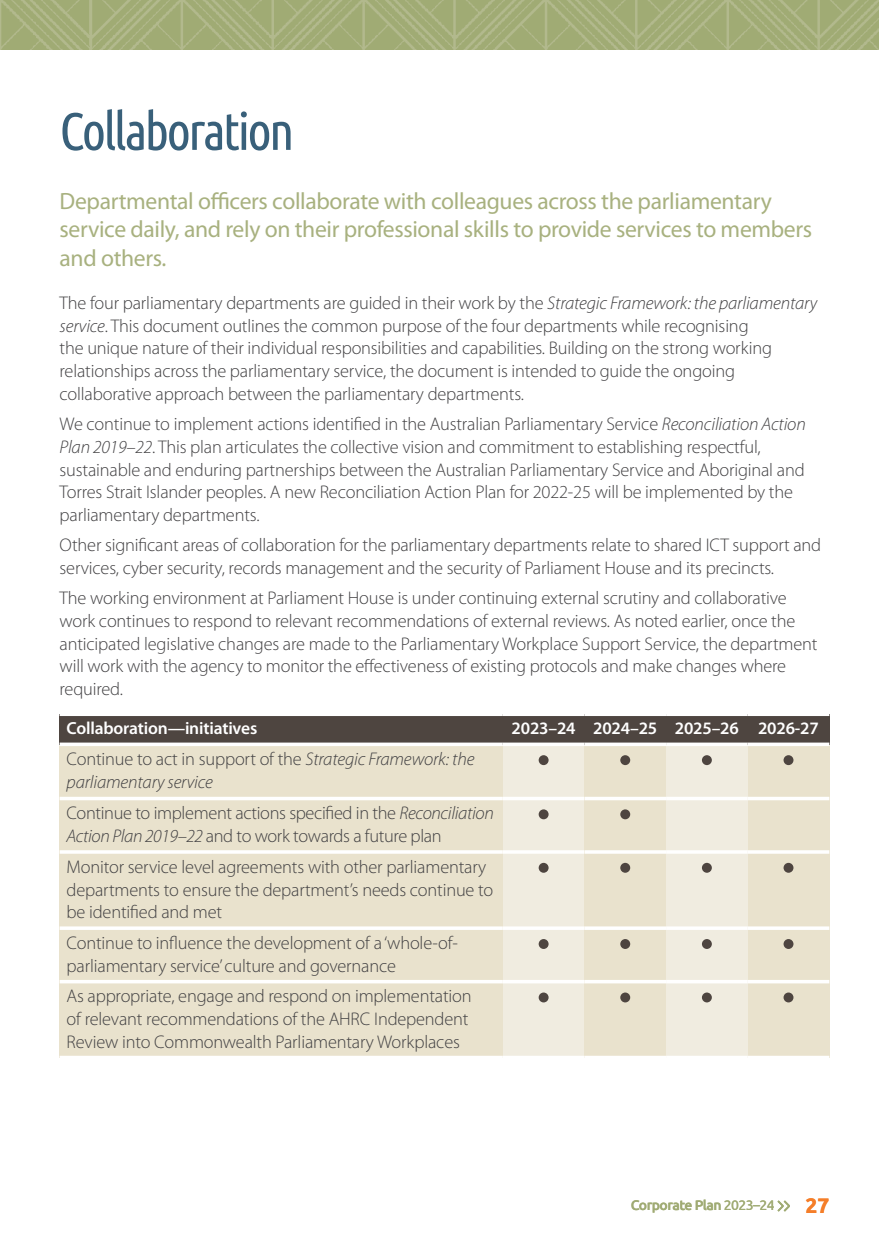
<style>
.page{position:relative;width:879px;height:1260px;background:#fff}
.page>*{position:absolute;margin:0;border:0;box-sizing:border-box;transform-origin:0 0}
.t1{font:52.5px "Ubuntu Condensed";letter-spacing:-.05em;color:#39607a}
.t2{font:23.62px/28.9px "Myriad Pro";letter-spacing:-.015em;color:#a8b17f}
.t3{font:700 21px "Ubuntu";color:#f57e29}
.t4{font:300 18.38px/22.8px "Myriad Pro";letter-spacing:-.01em;color:#414042}
.t5{font:italic 300 18.38px/22.8px "Myriad Pro";letter-spacing:-.01em;color:#414042}
.t6{font:600 17.5px "Myriad Pro";letter-spacing:-.01em;color:#fff}
.t7{font:500 14px "Ubuntu";letter-spacing:-.04em;color:#a0ab74}
.s1{font-style:italic}
.s2{font-style:normal}
.s3{font-weight:400}
</style>
<div class="page">
<img style="left:0;top:0;width:878px;height:50px">
<div style="left:665px;top:744px;width:82px;height:55px;background:#f0ece0"></div>
<div style="left:665px;top:799px;width:82px;height:53px;background:#f0ece0"></div>
<div style="left:665px;top:852px;width:82px;height:76px;background:#f0ece0"></div>
<div style="left:665px;top:928px;width:82px;height:54px;background:#f0ece0"></div>
<div style="left:665px;top:982px;width:82px;height:76px;background:#f0ece0"></div>
<hr style="left:665px;top:980px;width:82px;height:3px;background:#fff">
<div style="left:502px;top:744px;width:82px;height:55px;background:#f0ece0"></div>
<div style="left:502px;top:799px;width:82px;height:53px;background:#f0ece0"></div>
<div style="left:502px;top:852px;width:82px;height:76px;background:#f0ece0"></div>
<div style="left:502px;top:928px;width:82px;height:54px;background:#f0ece0"></div>
<div style="left:502px;top:982px;width:82px;height:76px;background:#f0ece0"></div>
<hr style="left:502px;top:850px;width:82px;height:4px;background:#fbfaf7">
<hr style="left:665px;top:850px;width:82px;height:4px;background:#fff">
<div style="left:747px;top:744px;width:81px;height:55px;background:#e9e2cd"></div>
<div style="left:747px;top:799px;width:81px;height:53px;background:#e9e2cd"></div>
<div style="left:747px;top:852px;width:81px;height:76px;background:#e9e2cd"></div>
<div style="left:747px;top:928px;width:81px;height:54px;background:#e9e2cd"></div>
<div style="left:747px;top:982px;width:81px;height:76px;background:#e9e2cd"></div>
<hr style="left:502px;top:797px;width:82px;height:3px;background:#fff">
<hr style="left:665px;top:797px;width:82px;height:3px;background:#fff">
<hr style="left:747px;top:797px;width:81px;height:3px;background:#fff">
<div style="left:584px;top:744px;width:81px;height:55px;background:#e9e2cd"></div>
<div style="left:584px;top:799px;width:81px;height:53px;background:#e9e2cd"></div>
<div style="left:584px;top:852px;width:81px;height:76px;background:#e9e2cd"></div>
<div style="left:584px;top:928px;width:81px;height:54px;background:#e9e2cd"></div>
<div style="left:584px;top:982px;width:81px;height:76px;background:#e9e2cd"></div>
<hr style="left:502px;top:926px;width:82px;height:4px;background:#fff">
<svg style="left:584px;top:926px;width:81px;height:4px"></svg>
<hr style="left:665px;top:926px;width:82px;height:4px;background:#fff">
<svg style="left:747px;top:926px;width:81px;height:4px"></svg>
<div style="left:60px;top:744px;width:442px;height:55px;background:#e9e2cd"></div>
<div style="left:60px;top:799px;width:442px;height:53px;background:#e9e2cd"></div>
<div style="left:60px;top:852px;width:442px;height:76px;background:#e9e2cd"></div>
<div style="left:60px;top:928px;width:442px;height:54px;background:#e9e2cd"></div>
<div style="left:60px;top:982px;width:442px;height:76px;background:#e9e2cd"></div>
<div style="left:60px;top:714px;width:442px;height:30px;background:#4e4540"></div>
<div style="left:502px;top:714px;width:82px;height:30px;background:#4e4540"></div>
<div style="left:584px;top:714px;width:81px;height:30px;background:#4e4540"></div>
<div style="left:665px;top:714px;width:82px;height:30px;background:#4e4540"></div>
<div style="left:747px;top:714px;width:81px;height:30px;background:#4e4540"></div>
<hr style="left:60px;top:1056px;width:442px;height:3px;background:#fff">
<hr style="left:502px;top:1056px;width:82px;height:3px;background:#fff">
<hr style="left:584px;top:1056px;width:81px;height:3px;background:#fff">
<hr style="left:665px;top:1056px;width:82px;height:3px;background:#fff">
<hr style="left:747px;top:1056px;width:81px;height:3px;background:#fff">
<hr style="left:60px;top:713px;width:442px;height:3px;background:#fff">
<hr style="left:502px;top:713px;width:82px;height:3px;background:#fff">
<hr style="left:584px;top:713px;width:81px;height:3px;background:#fff">
<hr style="left:665px;top:713px;width:82px;height:3px;background:#fff">
<hr style="left:747px;top:713px;width:81px;height:3px;background:#fff">
<div style="left:538px;top:755px;width:10px;height:10px;background:#4e4540;border-radius:50%"></div>
<div style="left:620px;top:755px;width:10px;height:10px;background:#4e4540;border-radius:50%"></div>
<div style="left:701px;top:755px;width:10px;height:10px;background:#4e4540;border-radius:50%"></div>
<div style="left:783px;top:755px;width:10px;height:10px;background:#4e4540;border-radius:50%"></div>
<div style="left:538px;top:809px;width:10px;height:10px;background:#4e4540;border-radius:50%"></div>
<div style="left:620px;top:809px;width:10px;height:10px;background:#4e4540;border-radius:50%"></div>
<div style="left:538px;top:863px;width:10px;height:10px;background:#4e4540;border-radius:50%"></div>
<div style="left:620px;top:863px;width:10px;height:10px;background:#4e4540;border-radius:50%"></div>
<div style="left:701px;top:863px;width:10px;height:10px;background:#4e4540;border-radius:50%"></div>
<div style="left:783px;top:863px;width:10px;height:10px;background:#4e4540;border-radius:50%"></div>
<div style="left:538px;top:939px;width:10px;height:10px;background:#4e4540;border-radius:50%"></div>
<div style="left:620px;top:939px;width:10px;height:10px;background:#4e4540;border-radius:50%"></div>
<div style="left:701px;top:939px;width:10px;height:10px;background:#4e4540;border-radius:50%"></div>
<div style="left:783px;top:939px;width:10px;height:10px;background:#4e4540;border-radius:50%"></div>
<div style="left:538px;top:993px;width:10px;height:9px;background:#4e4540;border-radius:50%"></div>
<div style="left:620px;top:993px;width:10px;height:9px;background:#4e4540;border-radius:50%"></div>
<div style="left:701px;top:993px;width:10px;height:9px;background:#4e4540;border-radius:50%"></div>
<div style="left:783px;top:993px;width:10px;height:9px;background:#4e4540;border-radius:50%"></div>
<svg style="left:777px;top:1200px;width:13px;height:12px"></svg>
<hr style="left:60px;top:743px;width:442px;height:3px;background:#fff">
<hr style="left:502px;top:743px;width:82px;height:3px;background:#fff">
<hr style="left:584px;top:743px;width:81px;height:3px;background:#fff">
<hr style="left:665px;top:743px;width:82px;height:3px;background:#fff">
<hr style="left:747px;top:743px;width:81px;height:3px;background:#fff">
<hr style="left:584px;top:797px;width:81px;height:3px;background:#fff">
<hr style="left:60px;top:797px;width:442px;height:3px;background:#fff">
<hr style="left:60px;top:850px;width:442px;height:4px;background:#fff">
<hr style="left:584px;top:850px;width:81px;height:4px;background:#f9f8f3">
<hr style="left:747px;top:850px;width:81px;height:4px;background:#faf9f5">
<svg style="left:60px;top:926px;width:442px;height:4px;background:#fcfbf8"></svg>
<hr style="left:584px;top:980px;width:81px;height:3px;background:#fff">
<hr style="left:502px;top:980px;width:82px;height:3px;background:#fff">
<hr style="left:747px;top:980px;width:81px;height:3px;background:#fff">
<hr style="left:60px;top:980px;width:442px;height:3px;background:#fff">
<h1 class="t1" style="left:60px;top:99px;width:236px">Collaboration</h1>
<h3 class="t2" style="left:60px;top:186px;width:753px">Departmental ofcers collaborate with colleagues across the parliamentary service daily, and rely on their professional skills to provide services to members and others.</h3>
<p class="t4" style="left:60px;top:291px;width:758px">The four parliamentary departments are guided in their work by the <span class="s1">Strategic Framework: the parliamentary service</span>. This document outlines the common purpose of the four departments while recognising<br>the unique nature of their individual responsibilities and capabilities. Building on the strong working relationships across the parliamentary service, the document is intended to guide the ongoing collaborative approach between the parliamentary departments.</p>
<p class="t4" style="left:60px;top:412px;width:747px">We continue to implement actions identifed in the Australian Parliamentary Service <span class="s1">Reconciliation Action Plan 2019–22</span>. This plan articulates the collective vision and commitment to establishing respectful, sustainable and enduring partnerships between the Australian Parliamentary Service and Aboriginal and Torres Strait Islander peoples. A new Reconciliation Action Plan for 2022-25 will be implemented by the parliamentary departments.</p>
<p class="t4" style="left:60px;top:534px;width:762px">Other signifcant areas of collaboration for the parliamentary departments relate to shared ICT support and services, cyber security, records management and the security of Parliament House and its precincts.</p>
<p class="t4" style="left:60px;top:586px;width:759px">The working environment at Parliament House is under continuing external scrutiny and collaborative work continues to respond to relevant recommendations of external reviews. As noted earlier, once the anticipated legislative changes are made to the Parliamentary Workplace Support Service, the department will work with the agency to monitor the efectiveness of existing protocols and make changes where required.</p>
<h5 class="t6" style="left:67px;top:717px;width:192px">Collaboration—initiatives</h5>
<h5 class="t6" style="left:511px;top:717px;width:308px">2023–24 2024–25 2025–26 2026-27</h5>
<p class="t5" style="left:67px;top:747px;width:409px"><span class="s2">Continue to act in support of the</span> Strategic Framework: the parliamentary service</p>
<p class="t4" style="left:67px;top:802px;width:428px">Continue to implement actions specifed in the <span class="s1">Reconciliation<br>Action Plan 2019–22</span> and to work towards a future plan</p>
<p class="t4" style="left:67px;top:855px;width:428px">Monitor service level agreements with other parliamentary departments to ensure the department’s needs continue to be identifed and met</p>
<p class="t4" style="left:67px;top:931px;width:392px">Continue to infuence the development of a ‘whole-of&shy;parliamentary service’ culture and governance</p>
<p class="t4" style="left:67px;top:985px;width:406px">As appropriate, engage and respond on implementation of relevant recommendations of the AHRC Independent<br>Review into Commonwealth Parliamentary Workplaces</p>
<p class="t7" style="left:630px;top:1197px;width:145px">Corporate Plan <span class="s3">2023–24</span></p>
<p class="t3" style="left:805px;top:1193px;width:25px">27</p>
</div>
